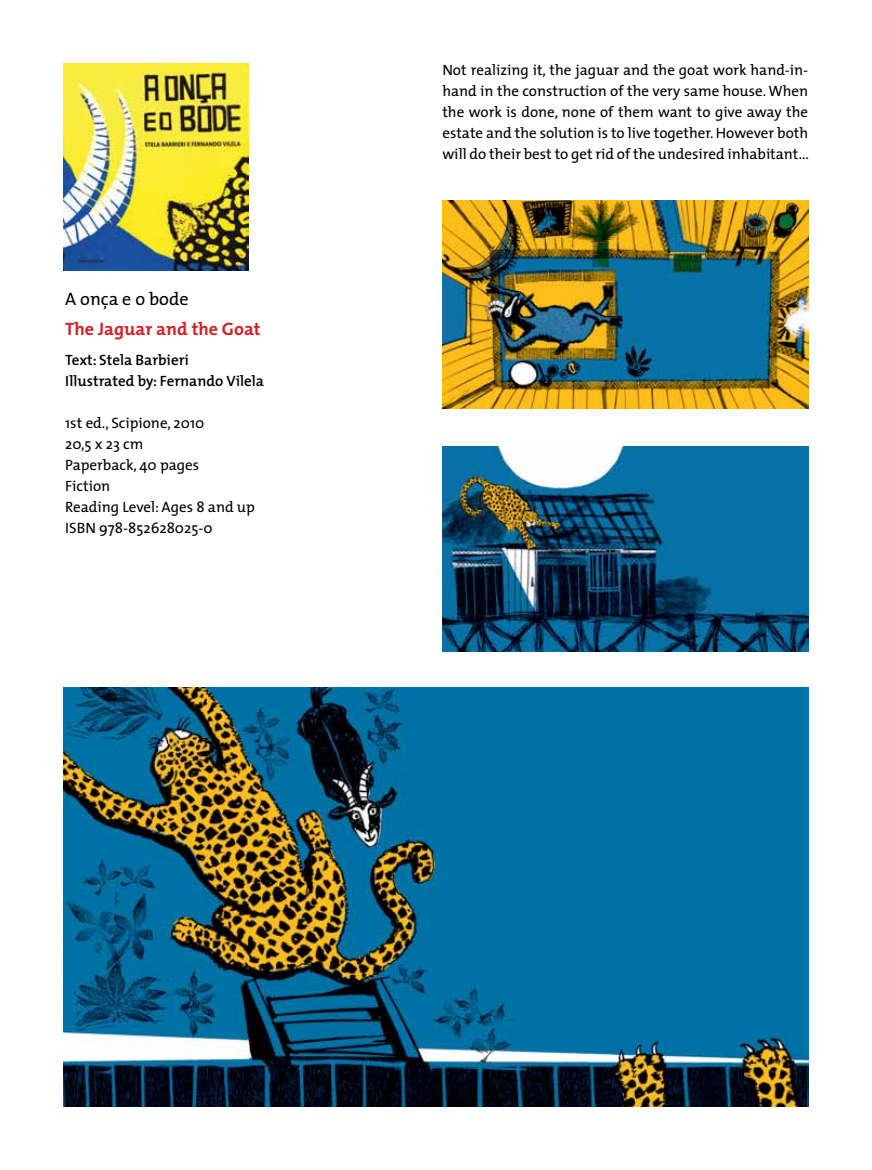
<style>
.page{position:relative;width:872px;height:1170px;background:#fff}
.page>*{position:absolute;margin:0;border:0;box-sizing:border-box;transform-origin:0 0}
.t1{font:700 18px "The Mix";color:#d2232a}
.t2{font:18px "The Mix";color:#000}
.t3{font:15px/21px "The Mix";color:#000}
.t4{font:600 15px/21px "The Mix";color:#000}
</style>
<div class="page">
<img style="left:63px;top:64px;width:185px;height:207px">
<img style="left:64px;top:687px;width:744px;height:419px">
<img style="left:442px;top:200px;width:366px;height:208px">
<img style="left:442px;top:446px;width:366px;height:205px">
<p class="t2" style="left:65px;top:284px;width:125px">A onça e o bode</p>
<p class="t1" style="left:65px;top:314px;width:197px">The Jaguar and the Goat</p>
<p class="t4" style="left:65px;top:349px;width:200px">Text: Stela Barbieri<br>Illustrated by: Fernando Vilela</p>
<p class="t3" style="left:65px;top:412px;width:191px">1st ed., Scipione, 2010<br>20,5 x 23 cm<br>Paperback, 40 pages<br>Fiction<br>Reading Level: Ages 8 and up<br>ISBN 978-852628025-0</p>
<p class="t3" style="left:442px;top:59px;width:368px;text-align:justify">Not realizing it, the jaguar and the goat work hand-in&shy;hand in the construction of the very same house. When the work is done, none of them want to give away the estate and the solution is to live together. However both will do their best to get rid of the undesired inhabitant...</p>
</div>
